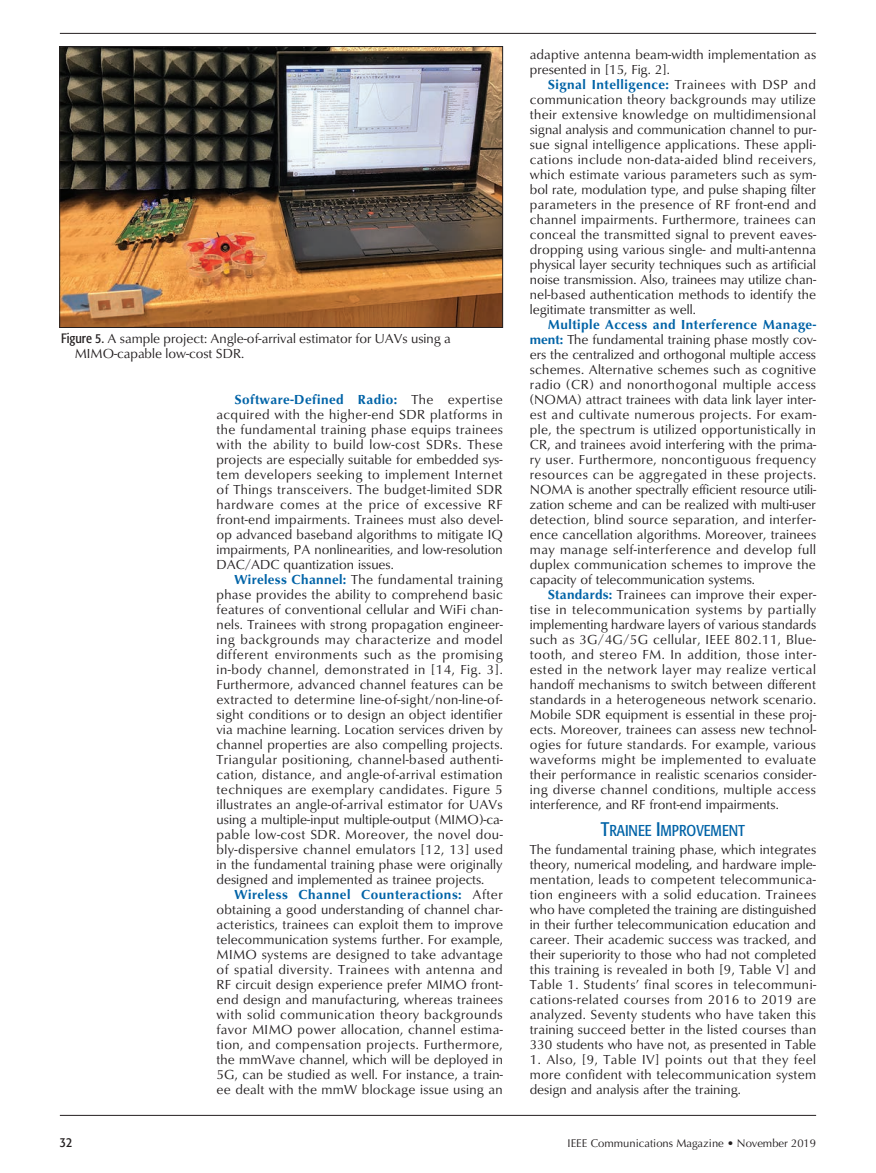
<style>
.page{position:relative;width:876px;height:1173px;background:#fff}
.page>*{position:absolute;margin:0;border:0;box-sizing:border-box;transform-origin:0 0}
.t1{font:15.6px "Formata Condensed SC800";color:#0163a7}
.t2{font:13.5px/15px "Classico URW";color:#231f20;text-align:justify}
.t3{font:13.5px "Formata Condensed SC800";color:#231f20}
.t4{font:11.25px "Optima";color:#231f20}
.s1{font-family:"Formata";font-stretch:condensed}
.s2{font-weight:700;color:#0163a7}
.s3{font-size:19.5px}
</style>
<div class="page">
<hr style="left:60px;top:33px;width:756px;height:1px;background:#231f20">
<hr style="left:60px;top:1115px;width:756px;height:1px;background:#231f20">
<img style="left:61px;top:48px;width:440px;height:278px">
<div style="left:59px;top:46px;width:444px;height:282px;border:1px solid #231f20"></div>
<p class="t2" style="left:75px;top:330px;width:377px;text-indent:-14px"><span class="s1">Figure 5.</span> A sample project: Angle-of-arrival estimator for UAVs using a<br>MIMO-capable low-cost SDR.</p>
<p class="t2" style="left:216px;top:391px;width:288px;text-indent:18px"><span class="s2">Software-Defined Radio:</span> The expertise acquired with the higher-end SDR platforms in the fundamental training phase equips trainees with the ability to build low-cost SDRs. These projects are especially suitable for embedded sys&shy;tem developers seeking to implement Internet of Things transceivers. The budget-limited SDR hardware comes at the price of excessive RF front-end impairments. Trainees must also devel&shy;op advanced baseband algorithms to mitigate IQ impairments, PA nonlinearities, and low-resolution DAC/ADC quantization issues.</p>
<p class="t2" style="left:216px;top:571px;width:288px;text-indent:18px"><span class="s2">Wireless Channel:</span> The fundamental training phase provides the ability to comprehend basic features of conventional cellular and WiFi chan&shy;nels. Trainees with strong propagation engineer&shy;ing backgrounds may characterize and model different environments such as the promising in-body channel, demonstrated in [14, Fig. 3].<br>Furthermore, advanced channel features can be extracted to determine line-of-sight/non-line-of&shy;sight conditions or to design an object identifier via machine learning. Location services driven by channel properties are also compelling projects.<br>Triangular positioning, channel-based authenti&shy;cation, distance, and angle-of-arrival estimation techniques are exemplary candidates. Figure 5 illustrates an angle-of-arrival estimator for UAVs using a multiple-input multiple-output (MIMO)-ca&shy;pable low-cost SDR. Moreover, the novel dou&shy;bly-dispersive channel emulators [12, 13] used in the fundamental training phase were originally designed and implemented as trainee projects.</p>
<p class="t2" style="left:216px;top:886px;width:288px;text-indent:18px"><span class="s2">Wireless Channel Counteractions:</span> After obtaining a good understanding of channel char&shy;acteristics, trainees can exploit them to improve telecommunication systems further. For example, MIMO systems are designed to take advantage of spatial diversity. Trainees with antenna and RF circuit design experience prefer MIMO front&shy;end design and manufacturing, whereas trainees with solid communication theory backgrounds favor MIMO power allocation, channel estima&shy;tion, and compensation projects. Furthermore, the mmWave channel, which will be deployed in 5G, can be studied as well. For instance, a train&shy;ee dealt with the mmW blockage issue using an</p>
<p class="t2" style="left:530px;top:46px;width:288px">adaptive antenna beam-width implementation as presented in [15, Fig. 2].</p>
<p class="t2" style="left:530px;top:76px;width:288px;text-indent:18px"><span class="s2">Signal Intelligence:</span> Trainees with DSP and communication theory backgrounds may utilize their extensive knowledge on multidimensional signal analysis and communication channel to pur&shy;sue signal intelligence applications. These appli&shy;cations include non-data-aided blind receivers, which estimate various parameters such as sym&shy;bol rate, modulation type, and pulse shaping filter parameters in the presence of RF front-end and channel impairments. Furthermore, trainees can conceal the transmitted signal to prevent eaves&shy;dropping using various single- and multi-antenna physical layer security techniques such as artificial noise transmission. Also, trainees may utilize chan&shy;nel-based authentication methods to identify the legitimate transmitter as well.</p>
<p class="t2" style="left:530px;top:316px;width:288px;text-indent:18px"><span class="s2">Multiple Access and Interference Manage&shy;ment:</span> The fundamental training phase mostly cov&shy;ers the centralized and orthogonal multiple access schemes. Alternative schemes such as cognitive radio (CR) and nonorthogonal multiple access (NOMA) attract trainees with data link layer inter&shy;est and cultivate numerous projects. For exam&shy;ple, the spectrum is utilized opportunistically in CR, and trainees avoid interfering with the prima&shy;ry user. Furthermore, noncontiguous frequency resources can be aggregated in these projects.<br>NOMA is another spectrally efficient resource utili&shy;zation scheme and can be realized with multi-user detection, blind source separation, and interfer&shy;ence cancellation algorithms. Moreover, trainees may manage self-interference and develop full duplex communication schemes to improve the capacity of telecommunication systems.</p>
<p class="t2" style="left:530px;top:586px;width:288px;text-indent:18px"><span class="s2">Standards:</span> Trainees can improve their exper&shy;tise in telecommunication systems by partially implementing hardware layers of various standards such as 3G/4G/5G cellular, IEEE 802.11, Blue&shy;tooth, and stereo FM. In addition, those inter&shy;ested in the network layer may realize vertical handoff mechanisms to switch between different standards in a heterogeneous network scenario.<br>Mobile SDR equipment is essential in these proj&shy;ects. Moreover, trainees can assess new technol&shy;ogies for future standards. For example, various waveforms might be implemented to evaluate their performance in realistic scenarios consider&shy;ing diverse channel conditions, multiple access interference, and RF front-end impairments.</p>
<p class="t1" style="left:601px;top:821px;width:146px"><span class="s3">T</span>RAI NEE <span class="s3">I</span>MPROVEMENT</p>
<p class="t2" style="left:530px;top:841px;width:288px">The fundamental training phase, which integrates theory, numerical modeling, and hardware imple&shy;mentation, leads to competent telecommunica&shy;tion engineers with a solid education. Trainees who have completed the training are distinguished in their further telecommunication education and career. Their academic success was tracked, and their superiority to those who had not completed this training is revealed in both [9, Table V] and Table 1. Students’ final scores in telecommuni&shy;cations-related courses from 2016 to 2019 are analyzed. Seventy students who have taken this training succeed better in the listed courses than 330 students who have not, as presented in Table</p>
<p class="t2" style="left:530px;top:1051px;width:288px">1. Also, [9, Table IV] points out that they feel more confident with telecommunication system design and analysis after the training.</p>
<p class="t3" style="left:60px;top:1134px;width:14px">32</p>
<p class="t4" style="left:567px;top:1136px;width:250px">IEEE Communications Magazine • November 2019</p>
</div>
